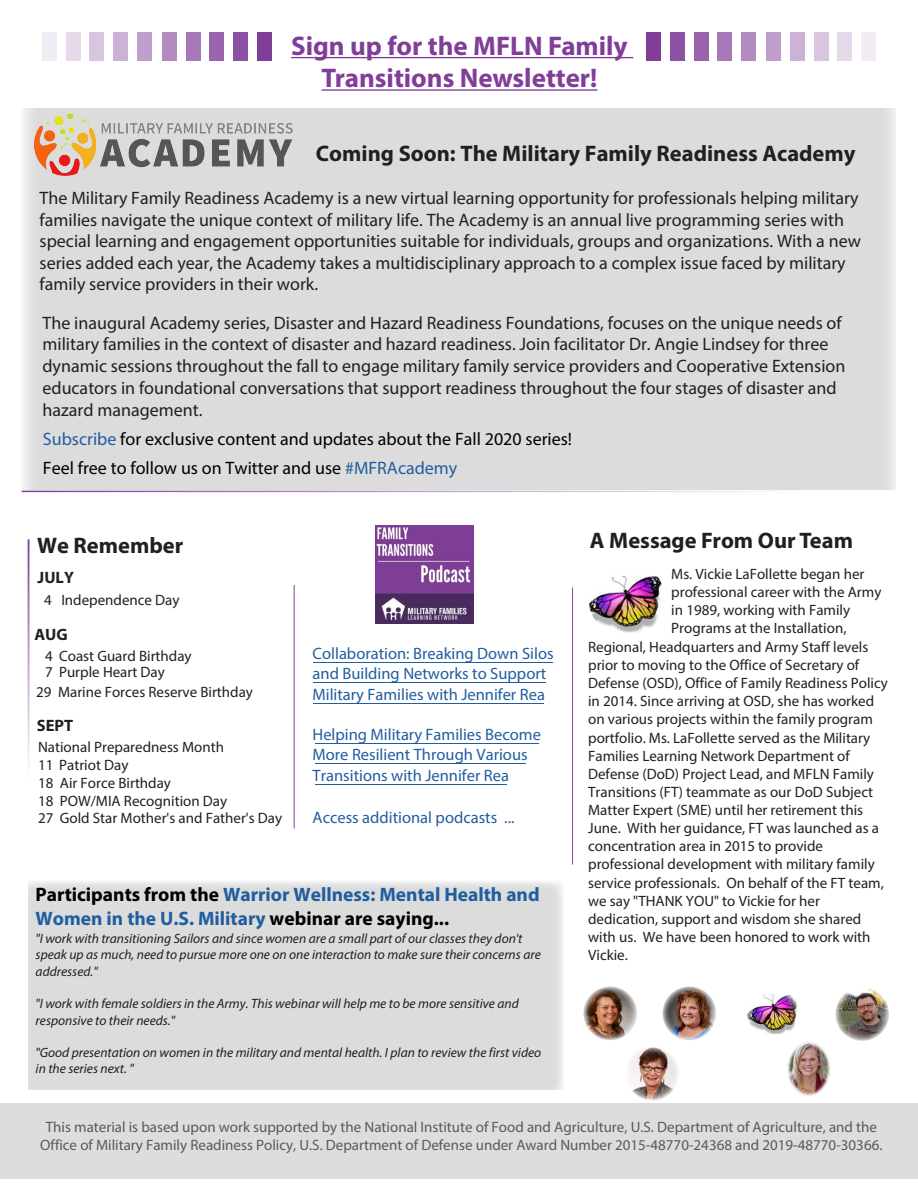
<style>
.page{position:relative;width:918px;height:1188px;background:#fff}
.page>*{position:absolute;margin:0;border:0;box-sizing:border-box;transform-origin:0 0}
.t1{font:700 27px/32.4px "Myriad Pro";color:#803e98;text-align:center}
.t2{font:700 22.5px "Myriad Pro";color:#231f20}
.t3{font:700 19.5px/23.4px "Myriad Pro";color:#205e9f}
.t4{font:18px/21.6px "Myriad Pro";color:#231f20}
.t5{font:18px/29.1px "Myriad Pro";color:#000}
.t6{font:16.5px/20.2px "Myriad Pro";color:#215e9f}
.t7{font:700 16.5px "Myriad Pro";color:#231f20}
.t8{font:15px/18.1px "Myriad Pro";color:#231f20}
.t9{font:15px/18px "Myriad Pro";color:#5a5a5a;text-align:center}
.t10{font:italic 13.5px/16.2px "Myriad Pro";color:#231f20}
.s1{color:#215e9f}
.s2{color:#000}
</style>
<div class="page">
<div style="left:18px;top:108px;width:877px;height:382px;background:#dcdcdc"></div>
<svg style="left:29px;top:881px;width:685px;height:209px;background:#e0e0e0"></svg>
<div style="left:0;top:1103px;width:918px;height:76px;background:#dfdcdd"></div>
<div style="left:589px;top:551px;width:309px;height:409px;background:#fff"></div>
<img style="left:583px;top:986px;width:54px;height:54px">
<img style="left:662px;top:986px;width:54px;height:54px;border-radius:27px">
<img style="left:747px;top:994px;width:50px;height:40px">
<img style="left:625px;top:1047px;width:54px;height:54px;border-radius:27px">
<img style="left:835px;top:987px;width:54px;height:54px;border-radius:26px">
<hr style="left:294px;top:585px;width:1px;height:243px;background:#803e98">
<hr style="left:291px;top:57px;width:342px;height:1px;background:#803e98">
<hr style="left:322px;top:89px;width:275px;height:2px;background:#803e98">
<hr style="left:22px;top:491px;width:778px;height:1px;background:#803e98">
<hr style="left:28px;top:539px;width:1px;height:301px;background:#803e98">
<hr style="left:572px;top:588px;width:1px;height:277px;background:#803e98">
<div style="left:162px;top:32px;width:15px;height:28px;background:#b28bc1"></div>
<div style="left:186px;top:32px;width:14px;height:28px;background:#a678b7"></div>
<div style="left:210px;top:32px;width:14px;height:28px;background:#9964ac"></div>
<div style="left:233px;top:32px;width:15px;height:28px;background:#8c51a2"></div>
<div style="left:258px;top:32px;width:14px;height:28px;background:#803e98"></div>
<div style="left:42px;top:32px;width:15px;height:28px;background:#f2ecf4"></div>
<div style="left:66px;top:32px;width:14px;height:28px;background:#e6d9ea"></div>
<div style="left:90px;top:32px;width:14px;height:28px;background:#d9c5e0"></div>
<div style="left:113px;top:32px;width:15px;height:28px;background:#ccb2d6"></div>
<div style="left:138px;top:32px;width:14px;height:28px;background:#bf9ecb"></div>
<div style="left:741px;top:32px;width:15px;height:28px;background:#b28bc1"></div>
<div style="left:718px;top:32px;width:14px;height:28px;background:#a678b7"></div>
<div style="left:694px;top:32px;width:14px;height:28px;background:#9964ac"></div>
<div style="left:670px;top:32px;width:15px;height:28px;background:#8c51a2"></div>
<div style="left:646px;top:32px;width:14px;height:28px;background:#803e98"></div>
<div style="left:861px;top:32px;width:15px;height:28px;background:#f2ecf4"></div>
<div style="left:838px;top:32px;width:14px;height:28px;background:#e6d9ea"></div>
<div style="left:814px;top:32px;width:14px;height:28px;background:#d9c5e0"></div>
<div style="left:790px;top:32px;width:15px;height:28px;background:#ccb2d6"></div>
<div style="left:766px;top:32px;width:14px;height:28px;background:#bf9ecb"></div>
<img style="left:375px;top:526px;width:98px;height:97px">
<img style="left:787px;top:1042px;width:43px;height:54px">
<img style="left:35px;top:113px;width:258px;height:63px">
<hr style="left:313px;top:662px;width:240px;height:1px;background:#215e9f">
<hr style="left:313px;top:682px;width:232px;height:1px;background:#215e9f">
<hr style="left:313px;top:703px;width:231px;height:1px;background:#215e9f">
<hr style="left:315px;top:743px;width:223px;height:1px;background:#215e9f">
<hr style="left:315px;top:763px;width:210px;height:1px;background:#215e9f">
<hr style="left:315px;top:784px;width:192px;height:1px;background:#215e9f">
<img style="left:589px;top:575px;width:73px;height:58px">
<p class="t1" style="left:291px;top:29px;width:338px">Sign up for the MFLN Family<br>Transitions Newsletter!</p>
<p class="t2" style="left:316px;top:139px;width:541px">Coming Soon: The Military Family Readiness Academy</p>
<p class="t4" style="left:40px;top:187px;width:823px">The Military Family Readiness Academy is a new virtual learning opportunity for professionals helping military families navigate the unique context of military life. The Academy is an annual live programming series with special learning and engagement opportunities suitable for individuals, groups and organizations. With a new series added each year, the Academy takes a multidisciplinary approach to a complex issue faced by military family service providers in their work.</p>
<p class="t4" style="left:43px;top:311px;width:804px">The inaugural Academy series, Disaster and Hazard Readiness Foundations, focuses on the unique needs of military families in the context of disaster and hazard readiness. Join facilitator Dr. Angie Lindsey for three dynamic sessions throughout the fall to engage military family service providers and Cooperative Extension educators in foundational conversations that support readiness throughout the four stages of disaster and hazard management.</p>
<p class="t5" style="left:43px;top:424px;width:531px"><span class="s1">Subscribe</span> for exclusive content and updates about the Fall 2020 series!<br>Feel free to follow us on Twitter and use <span class="s1">#MFRAcademy</span></p>
<p class="t2" style="left:37px;top:531px;width:148px">We Remember</p>
<p class="t7" style="left:38px;top:567px;width:38px">JULY</p>
<p class="t8" style="left:44px;top:591px;width:137px">4 Independence Day</p>
<p class="t7" style="left:34px;top:624px;width:35px">AUG</p>
<p class="t8" style="left:45px;top:648px;width:148px;line-height:16px">4 Coast Guard Birthday<br>7 Purple Heart Day</p>
<p class="t8" style="left:36px;top:682px;width:218px">29 Marine Forces Reserve Birthday</p>
<p class="t7" style="left:37px;top:715px;width:38px">SEPT</p>
<p class="t8" style="left:38px;top:737px;width:246px">National Preparedness Month<br>11 Patriot Day<br>18 Air Force Birthday<br>18 POW/MIA Recognition Day<br>27 Gold Star Mother's and Father's Day</p>
<p class="t6" style="left:313px;top:643px;width:242px">Collaboration: Breaking Down Silos and Building Networks to Support<br>Military Families with Jennifer Rea</p>
<p class="t6" style="left:313px;top:725px;width:230px">Helping Military Families Become<br>More Resilient Through Various<br>Transitions with Jennifer Rea</p>
<p class="t6" style="left:313px;top:808px;width:203px">Access additional podcasts ...</p>
<p class="t3" style="left:36px;top:882px;width:506px"><span class="s2">Participants from the</span> Warrior Wellness: Mental Health and<br>Women in the U.S. Military <span class="s2">webinar are saying...</span></p>
<p class="t10" style="left:36px;top:930px;width:507px">"I work with transitioning Sailors and since women are a small part of our classes they don't speak up as much, need to pursue more one on one interaction to make sure their concerns are addressed."</p>
<p class="t10" style="left:36px;top:995px;width:485px;line-height:16.8px">"I work with female soldiers in the Army. This webinar will help me to be more sensitive and responsive to their needs."</p>
<p class="t10" style="left:36px;top:1044px;width:507px">"Good presentation on women in the military and mental health. I plan to review the first video in the series next. "</p>
<p class="t2" style="left:590px;top:526px;width:265px">A Message From Our Team</p>
<p class="t8" style="left:671px;top:564px;width:212px">Ms. Vickie LaFollette began her professional career with the Army in 1989, working with Family<br>Programs at the Installation,</p>
<p class="t8" style="left:588px;top:637px;width:301px">Regional, Headquarters and Army Staff levels prior to moving to the Office of Secretary of Defense (OSD), Office of Family Readiness Policy in 2014. Since arriving at OSD, she has worked on various projects within the family program portfolio. Ms. LaFollette served as the Military Families Learning Network Department of Defense (DoD) Project Lead, and MFLN Family Transitions (FT) teammate as our DoD Subject Matter Expert (SME) until her retirement this June. With her guidance, FT was launched as a concentration area in 2015 to provide professional development with military family service professionals. On behalf of the FT team, we say "THANK YOU" to Vickie for her dedication, support and wisdom she shared with us. We have been honored to work with Vickie.</p>
<p class="t9" style="left:40px;top:1117px;width:844px">This material is based upon work supported by the National Institute of Food and Agriculture, U.S. Department of Agriculture, and the<br>Office of Military Family Readiness Policy, U.S. Department of Defense under Award Number 2015-48770-24368 and 2019-48770-30366.</p>
</div>
